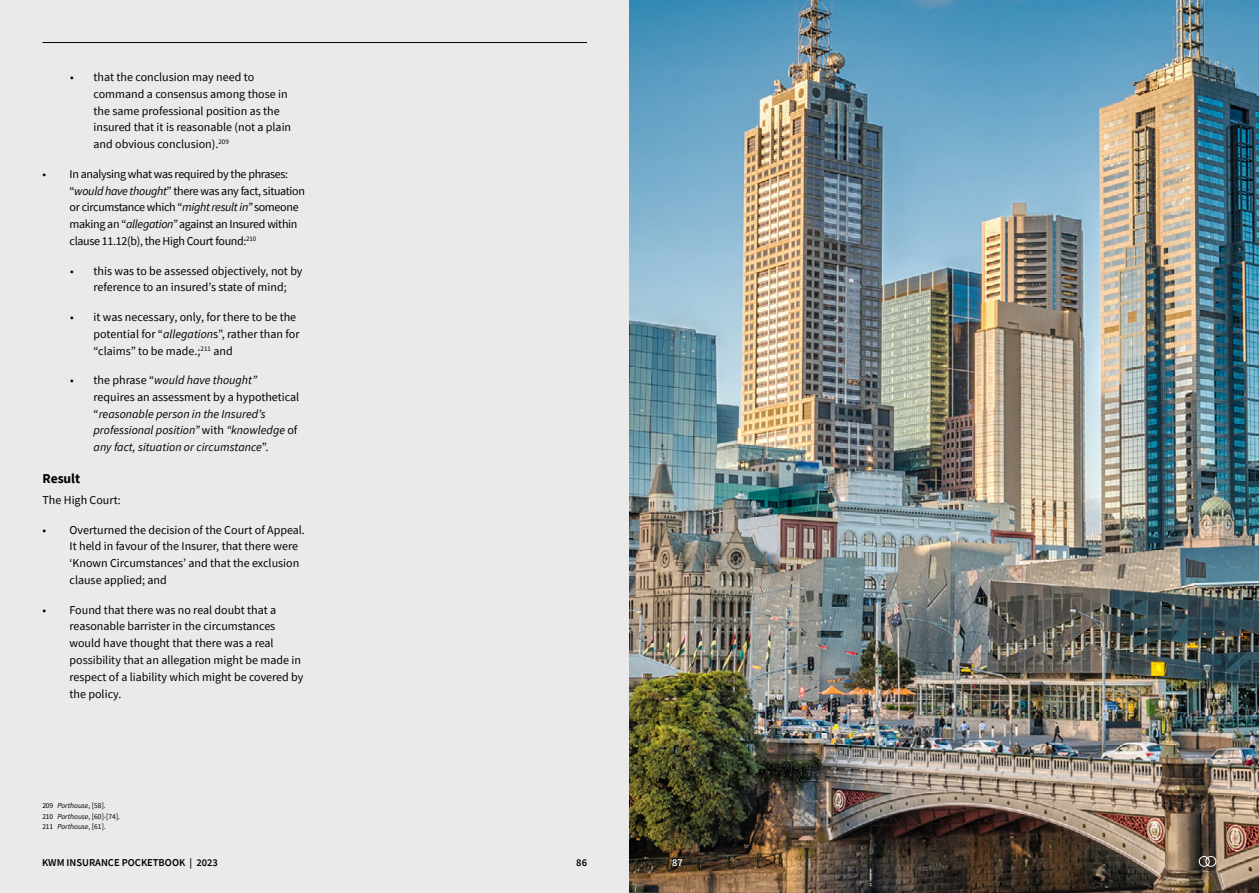
<style>
.page{position:relative;width:1259px;height:893px;background:#eaeaeb}
.page>*{position:absolute;margin:0;border:0;box-sizing:border-box;transform-origin:0 0}
.t1{font:700 13.5px "Source Sans Pro";color:#000}
.t2{font:12px/16.8px "Source Sans Pro";color:#000}
.t3{font:12px/16.8px "Source Sans Pro";letter-spacing:-.025em;color:#000}
.t4{font:italic 12px/16.8px "Source Sans Pro";color:#000}
.t5{font:600 10.5px "Source Sans Pro";color:#000}
.t6{font:600 10.5px "Source Sans Pro";color:#fff}
.t7{font:7.5px/10.5px "Source Sans Pro";letter-spacing:-.04em;color:#000}
.s1{font-style:italic}
.s2{font-style:normal}
</style>
<div class="page">
<img style="left:629px;top:0;width:630px;height:893px">
<hr style="left:43px;top:42px;width:544px;height:1px;background:#000">
<svg style="left:1198px;top:856px;width:18px;height:11px"></svg>
<p class="t2" style="left:94px;top:69px;width:199px;text-indent:-23px">• that the conclusion may need to command a consensus among those in the same professional position as the insured that it is reasonable (not a plain and obvious conclusion).<sup>209</sup></p>
<p class="t3" style="left:70px;top:165px;width:237px;text-indent:-27px">• In analysing what was required by the phrases: “<span class="s1">would have thought</span>” there was any fact, situation or circumstance which “<span class="s1">might result in”</span> someone making an “<span class="s1">allegation”</span> against an Insured within clause 11.12(b), the High Court found:<sup>210</sup></p>
<p class="t2" style="left:94px;top:262px;width:210px;text-indent:-23px">• this was to be assessed objectively, not by reference to an insured’s state of mind;</p>
<p class="t2" style="left:94px;top:308px;width:207px;text-indent:-23px">• it was necessary, only, for there to be the potential for “<span class="s1">allegation</span>s”, rather than for “claims” to be made.;<sup>211</sup> and</p>
<p class="t4" style="left:94px;top:372px;width:207px;text-indent:-23px"><span class="s2">• the phrase “</span>would have thought” <span class="s2">requires an assessment by a hypothetical “</span>reasonable person in the Insured’s professional position” <span class="s2">with</span> “knowledge <span class="s2">of </span>any fact, situation or circumstance<span class="s2">”.</span></p>
<p class="t1" style="left:43px;top:469px;width:39px">Result</p>
<p class="t2" style="left:43px;top:491px;width:80px">The High Court:</p>
<p class="t2" style="left:70px;top:521px;width:237px;text-indent:-27px">• Overturned the decision of the Court of Appeal.<br>It held in favour of the Insurer, that there were ‘Known Circumstances’ and that the exclusion clause applied; and</p>
<p class="t2" style="left:70px;top:601px;width:235px;text-indent:-27px">• Found that there was no real doubt that a reasonable barrister in the circumstances would have thought that there was a real possibility that an allegation might be made in respect of a liability which might be covered by the policy.</p>
<p class="t7" style="left:43px;top:800px;width:79px">209 <span class="s1">Porthouse</span>, [58].<br>210 <span class="s1">Porthouse</span>, [60]-[74].<br>211 <span class="s1">Porthouse</span>, [61].</p>
<p class="t5" style="left:42px;top:855px;width:177px">KWM INSURANCE POCKETBOOK | 2023</p>
<p class="t5" style="left:576px;top:855px;width:12px">86</p>
<p class="t6" style="left:672px;top:855px;width:12px">87</p>
</div>
